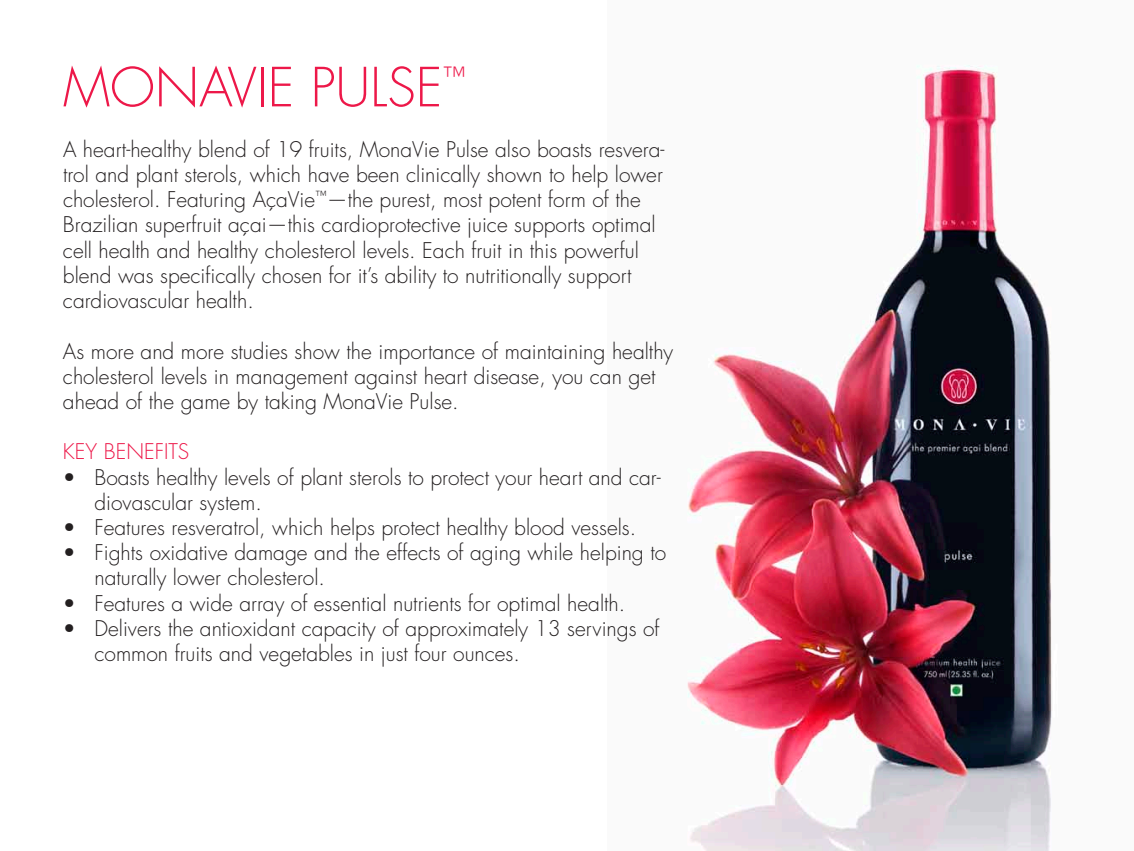
<style>
.page{position:relative;width:1134px;height:851px;background:#fff}
.page>*{position:absolute;margin:0;border:0;box-sizing:border-box;transform-origin:0 0}
.t1{font:300 52.5px "Futura Std";color:#ed1849}
.t2{font:300 21px/25.2px "Futura Std";color:#231f20}
.t3{font:300 21px "Futura Std";color:#ed1849}
</style>
<div class="page">
<img style="left:687px;top:65px;width:365px;height:785px">
<h1 class="t1" style="left:63px;top:55px;width:404px">MonaVie Pulse <sup>™</sup></h1>
<p class="t2" style="left:63px;top:137px;width:603px">A heart-healthy blend of 19 fruits, MonaVie Pulse also boasts resvera&shy;trol and plant sterols, which have been clinically shown to help lower cholesterol. Featuring AçaVie<sup>™</sup>—the purest, most potent form of the Brazilian superfruit açai—this cardioprotective juice supports optimal cell health and healthy cholesterol levels. Each fruit in this powerful blend was specifically chosen for it’s ability to nutritionally support cardiovascular health.</p>
<p class="t2" style="left:63px;top:339px;width:612px">As more and more studies show the importance of maintaining healthy cholesterol levels in management against heart disease, you can get ahead of the game by taking MonaVie Pulse.</p>
<p class="t3" style="left:63px;top:439px;width:128px">Key Benefits</p>
<p class="t2" style="left:94px;top:465px;width:568px;text-indent:-32px">• Boasts healthy levels of plant sterols to protect your heart and car&shy;diovascular system.</p>
<p class="t2" style="left:63px;top:515px;width:575px">• Features resveratrol, which helps protect healthy blood vessels.</p>
<p class="t2" style="left:94px;top:540px;width:573px;text-indent:-32px">• Fights oxidative damage and the effects of aging while helping to naturally lower cholesterol.</p>
<p class="t2" style="left:63px;top:591px;width:564px">• Features a wide array of essential nutrients for optimal health.</p>
<p class="t2" style="left:94px;top:616px;width:567px;text-indent:-32px">• Delivers the antioxidant capacity of approximately 13 servings of common fruits and vegetables in just four ounces.</p>
</div>
